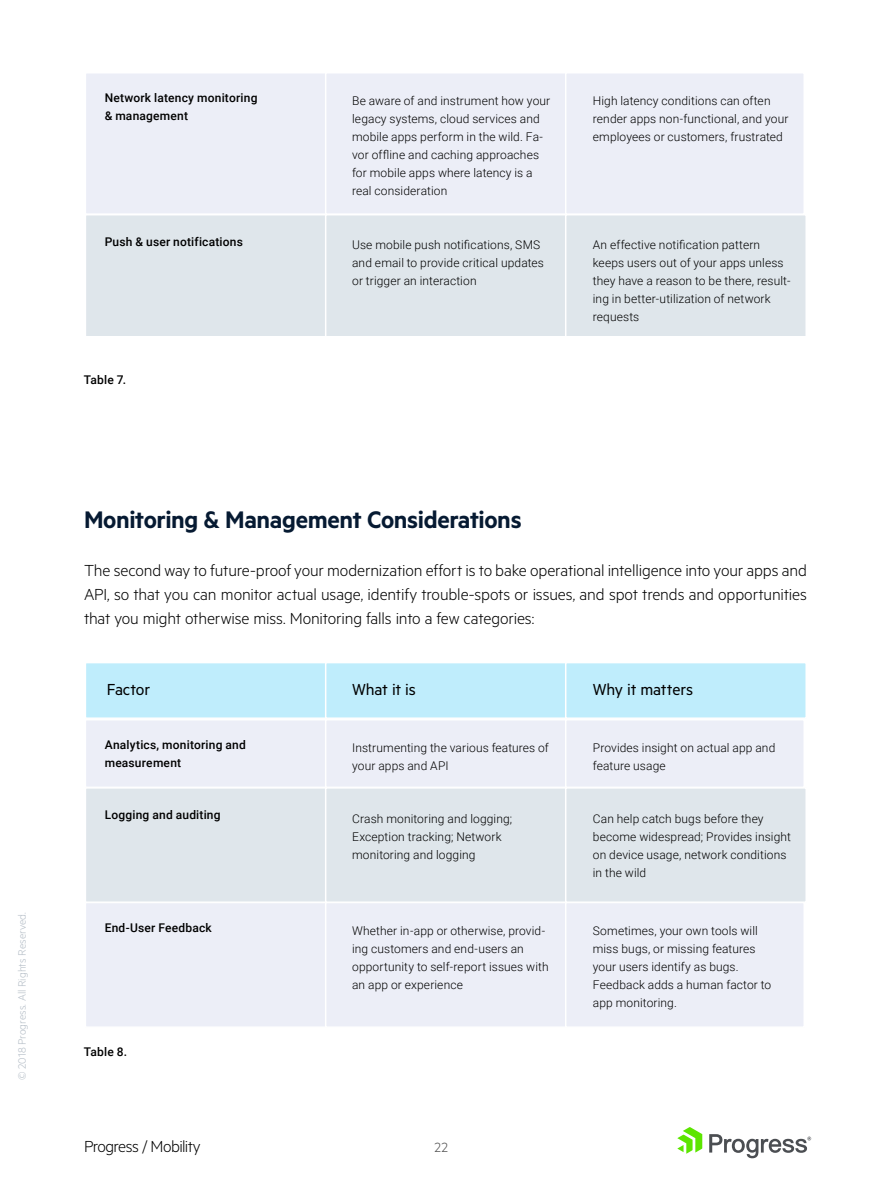
<style>
.page{position:relative;width:891px;height:1188px;background:#fff}
.page>*{position:absolute;margin:0;border:0;box-sizing:border-box;transform-origin:0 0}
.t1{font:600 27px "Metric";letter-spacing:-.015em;color:#061a32}
.t2{font:300 18px/24px "Metric";letter-spacing:-.01em;color:#000;text-align:justify}
.t3{font:18px "Metric";letter-spacing:-.005em;color:#000}
.t4{font:300 18px "Metric";letter-spacing:-.03em;color:#000}
.t5{font:300 15px "Metric";color:#4d4d4d}
.t6{font:300 12px/18px "Roboto";letter-spacing:.01em;color:#000}
.t7{font:500 12px/18px "Roboto";letter-spacing:.015em;color:#000}
.t8{font:300 12px "Metric";color:#b4bdc6}
</style>
<div class="page">
<svg style="left:677px;top:1127px;width:25px;height:27px"></svg>
<svg style="left:709px;top:1134px;width:102px;height:24px"></svg>
<div style="left:85px;top:72px;width:242px;height:143px;background:#eceef7;border:2px solid #fff"></div>
<div style="left:85px;top:214px;width:242px;height:124px;background:#dfe6eb;border:2px solid #fff"></div>
<div style="left:325px;top:72px;width:242px;height:143px;background:#eceef7;border:2px solid #fff"></div>
<div style="left:325px;top:214px;width:242px;height:124px;background:#dfe6eb;border:2px solid #fff"></div>
<div style="left:565px;top:72px;width:240px;height:143px;background:#eceef7;border:2px solid #fff"></div>
<div style="left:565px;top:214px;width:242px;height:124px;background:#dfe6eb;border:2px solid #fff"></div>
<div style="left:85px;top:719px;width:242px;height:69px;background:#eceef7;border:2px solid #fff"></div>
<div style="left:85px;top:902px;width:242px;height:126px;background:#eceef7;border:2px solid #fff"></div>
<div style="left:85px;top:787px;width:242px;height:116px;background:#dfe6eb;border:2px solid #fff"></div>
<div style="left:325px;top:719px;width:242px;height:69px;background:#eceef7;border:2px solid #fff"></div>
<div style="left:325px;top:902px;width:242px;height:126px;background:#eceef7;border:2px solid #fff"></div>
<div style="left:325px;top:787px;width:242px;height:116px;background:#dfe6eb;border:2px solid #fff"></div>
<div style="left:565px;top:719px;width:240px;height:69px;background:#eceef7;border:2px solid #fff"></div>
<div style="left:565px;top:902px;width:240px;height:126px;background:#eceef7;border:2px solid #fff"></div>
<div style="left:565px;top:787px;width:242px;height:116px;background:#dfe6eb;border:2px solid #fff"></div>
<div style="left:85px;top:662px;width:242px;height:57px;background:#bfedfc;border:2px solid #fff"></div>
<div style="left:325px;top:662px;width:242px;height:57px;background:#bfedfc;border:2px solid #fff"></div>
<div style="left:565px;top:662px;width:242px;height:57px;background:#bfedfc;border:2px solid #fff"></div>
<p class="t8" style="left:15px;top:1080px;width:169px;rotate:-90deg">© 2018 Progress. All Rights Reserved.</p>
<p class="t7" style="left:105px;top:88px;width:154px">Network latency monitoring &amp; management</p>
<p class="t7" style="left:105px;top:233px;width:140px">Push &amp; user notifications</p>
<p class="t7" style="left:84px;top:370px;width:44px">Table 7.</p>
<p class="t6" style="left:352px;top:92px;width:200px">Be aware of and instrument how your legacy systems, cloud services and mobile apps perform in the wild. Fa&shy;vor offline and caching approaches for mobile apps where latency is a real consideration</p>
<p class="t6" style="left:352px;top:236px;width:193px">Use mobile push notifications, SMS and email to provide critical updates or trigger an interaction</p>
<p class="t6" style="left:593px;top:92px;width:197px">High latency conditions can often render apps non-functional, and your employees or customers, frustrated</p>
<p class="t6" style="left:593px;top:236px;width:199px">An effective notification pattern keeps users out of your apps unless they have a reason to be there, result&shy;ing in better-utilization of network requests</p>
<h1 class="t1" style="left:84px;top:504px;width:439px">Monitoring &amp; Management Considerations</h1>
<p class="t2" style="left:84px;top:558px;width:725px">The second way to future-proof your modernization effort is to bake operational intelligence into your apps and API, so that you can monitor actual usage, identify trouble-spots or issues, and spot trends and opportunities that you might otherwise miss. Monitoring falls into a few categories:</p>
<h2 class="t3" style="left:107px;top:679px;width:45px">Factor</h2>
<h2 class="t3" style="left:352px;top:679px;width:65px">What it is</h2>
<h2 class="t3" style="left:593px;top:679px;width:102px">Why it matters</h2>
<p class="t7" style="left:105px;top:735px;width:143px">Analytics, monitoring and measurement</p>
<p class="t6" style="left:352px;top:739px;width:198px">Instrumenting the various features of your apps and API</p>
<p class="t6" style="left:593px;top:739px;width:184px">Provides insight on actual app and feature usage</p>
<p class="t7" style="left:105px;top:806px;width:117px">Logging and auditing</p>
<p class="t6" style="left:352px;top:809px;width:162px">Crash monitoring and logging;<br>Exception tracking; Network monitoring and logging</p>
<p class="t6" style="left:593px;top:809px;width:200px">Can help catch bugs before they become widespread; Provides insight on device usage, network conditions in the wild</p>
<p class="t7" style="left:105px;top:918px;width:109px">End-User Feedback</p>
<p class="t6" style="left:352px;top:921px;width:198px">Whether in-app or otherwise, provid&shy;ing customers and end-users an opportunity to self-report issues with an app or experience</p>
<p class="t6" style="left:593px;top:921px;width:180px">Sometimes, your own tools will miss bugs, or missing features your users identify as bugs.<br>Feedback adds a human factor to app monitoring.</p>
<p class="t7" style="left:84px;top:1042px;width:45px">Table 8.</p>
<h2 class="t4" style="left:84px;top:1136px;width:118px">Progress / Mobility</h2>
<p class="t5" style="left:435px;top:1139px;width:15px">22</p>
</div>
